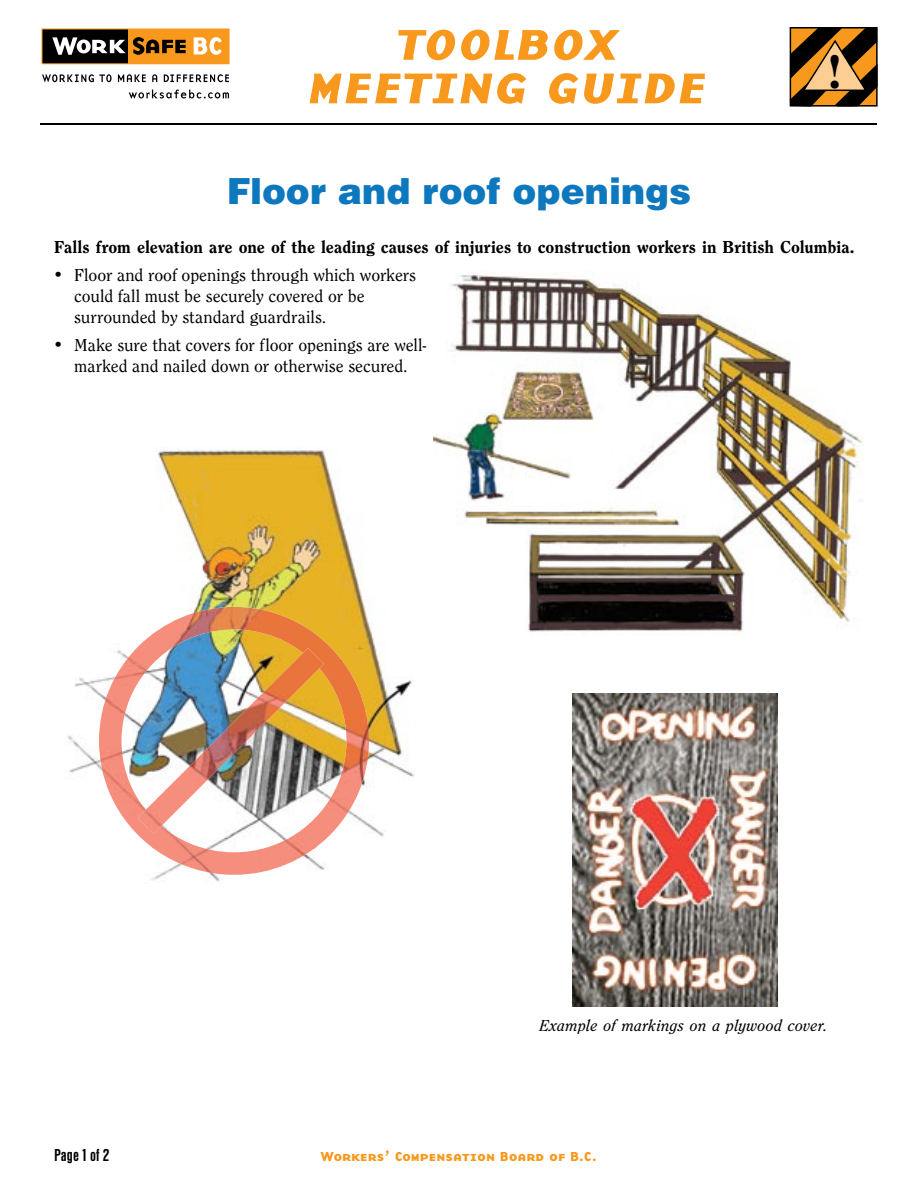
<style>
.page{position:relative;width:918px;height:1188px;background:#fff}
.page>*{position:absolute;margin:0;border:0;box-sizing:border-box;transform-origin:0 0}
.t1{font:700 48px "Times";color:#000}
.t2{font:44.55px/43.5px "Base Nine SCBI";letter-spacing:-.005em;color:#f8991d;text-align:center;scale:1.17 1}
.t3{font:900 36px "Helvetica";color:#0e78be}
.t4{font:18px/21px "Clearface Rgl";color:#000}
.t5{font:18px "Clearface Hvy";letter-spacing:-.005em;color:#000}
.t6{font:18px "Helvetica Bld Cnd";letter-spacing:.005em;color:#000}
.t7{font:18px "Symbol";color:#000}
.t8{font:16.5px "Clearface Itl";color:#000}
.t9{font:13.5px "Base Nine SCB";color:#f8991d}
</style>
<div class="page">
<img style="left:67px;top:447px;width:348px;height:435px">
<img style="left:572px;top:694px;width:206px;height:312px">
<img style="left:434px;top:274px;width:430px;height:359px">
<img style="left:99px;top:607px;width:108px;height:107px">
<img style="left:207px;top:607px;width:162px;height:53px">
<img style="left:315px;top:660px;width:54px;height:215px">
<img style="left:99px;top:714px;width:54px;height:161px">
<img style="left:261px;top:834px;width:54px;height:41px">
<img style="left:153px;top:834px;width:108px;height:41px">
<img style="left:138px;top:648px;width:186px;height:186px">
<svg style="left:41px;top:28px;width:189px;height:71px"></svg>
<div style="left:42px;top:29px;width:187px;height:35px;border:1px solid #f8991d"></div>
<hr style="left:40px;top:124px;width:838px;height:1px;background:#000">
<svg style="left:790px;top:27px;width:88px;height:80px;background:#845c28"></svg>
<h2 class="t2" style="left:308px;top:23px;width:342px">TOOLBOX<br>MEETING GUIDE</h2>
<h3 class="t3" style="left:227px;top:168px;width:466px">Floor and roof openings</h3>
<h1 class="t1" style="left:827px;top:43px;width:17px">!</h1>
<p class="t5" style="left:54px;top:235px;width:802px">Falls from elevation are one of the leading causes of injuries to construction workers in British Columbia.</p>
<p class="t4" style="left:74px;top:266px;width:343px">Floor and roof openings through which workers could fall must be securely covered or be surrounded by standard guardrails.</p>
<p class="t4" style="left:74px;top:336px;width:354px">Make sure that covers for floor openings are well&shy;marked and nailed down or otherwise secured.</p>
<p class="t7" style="left:54px;top:266px;width:10px">•</p>
<p class="t7" style="left:54px;top:336px;width:10px">•</p>
<p class="t6" style="left:54px;top:1143px;width:57px">Page 1 of 2</p>
<p class="t8" style="left:539px;top:1014px;width:290px">Example of markings on a plywood cover.</p>
<p class="t9" style="left:321px;top:1147px;width:278px">Workers’ Compensation Board of B.C.</p>
</div>
